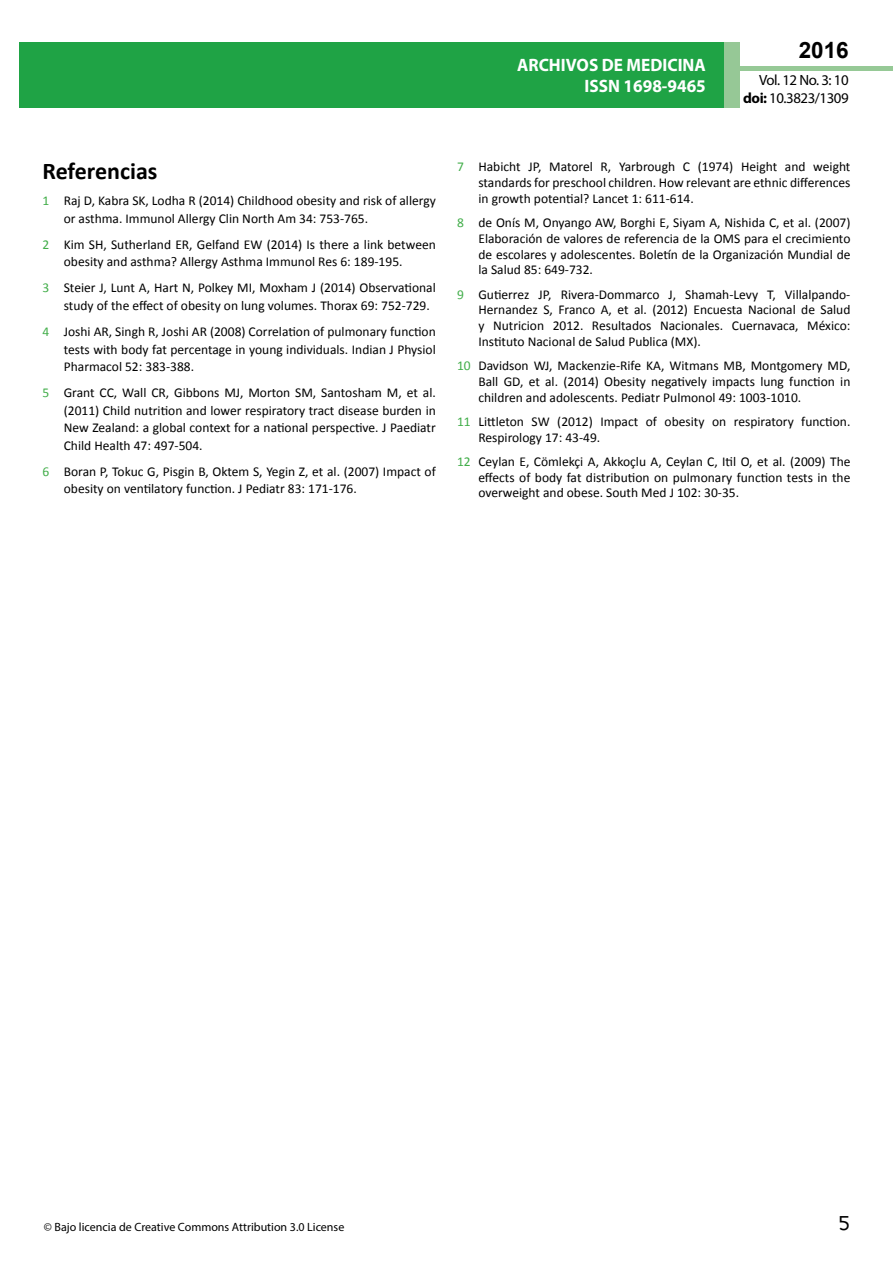
<style>
.page{position:relative;width:893px;height:1263px;background:#fff}
.page>*{position:absolute;margin:0;border:0;box-sizing:border-box;transform-origin:0 0}
.t1{font:25.5px "Tunga";color:#000}
.t2{font:700 24px "Calibri";color:#000}
.t3{font:700 22.5px "Arial";color:#000}
.t4{font:700 18px/21.6px "Myriad Pro";color:#fff;text-align:right;scale:.96 1}
.t5{font:14.85px/17.9px "Myriad Pro";letter-spacing:-.03em;color:#000;text-align:right}
.t6{font:13.5px/15.8px "Calibri";color:#000;text-align:justify}
.t7{font:12px "Myriad Pro";color:#000}
.s1{font-weight:700}
.s2{color:#41ad49}
</style>
<div class="page">
<div style="left:722px;top:66px;width:171px;height:5px;background:#96c996"></div>
<div style="left:19px;top:42px;width:706px;height:66px;background:#1fa345"></div>
<div style="left:725px;top:42px;width:15px;height:66px;background:#96c896"></div>
<h3 class="t4" style="left:517px;top:53px;width:198px">ARCHIVOS DE MEDICINA<br>ISSN 1698-9465</h3>
<h3 class="t3" style="left:799px;top:35px;width:52px">2016</h3>
<p class="t5" style="left:743px;top:71px;width:107px">Vol. 12 No. 3: 10 <span class="s1">doi:</span> 10.3823/1309</p>
<h2 class="t2" style="left:43px;top:156px;width:116px">Referencias</h2>
<p class="t6" style="left:64px;top:192px;width:374px;line-height:17.5px;text-indent:-21px"><span class="s2">1</span> Raj D, Kabra SK, Lodha R (2014) Childhood obesity and risk of allergy or asthma. Immunol Allergy Clin North Am 34: 753-765.</p>
<p class="t6" style="left:64px;top:236px;width:374px;line-height:17.5px;text-indent:-21px"><span class="s2">2</span> Kim SH, Sutherland ER, Gelfand EW (2014) Is there a link between obesity and asthma? Allergy Asthma Immunol Res 6: 189-195.</p>
<p class="t6" style="left:64px;top:279px;width:374px;line-height:17.5px;text-indent:-21px"><span class="s2">3</span> Steier J, Lunt A, Hart N, Polkey MI, Moxham J (2014) Observational study of the effect of obesity on lung volumes. Thorax 69: 752-729.</p>
<p class="t6" style="left:64px;top:323px;width:374px;line-height:17.5px;text-indent:-21px"><span class="s2">4</span> Joshi AR, Singh R, Joshi AR (2008) Correlation of pulmonary function tests with body fat percentage in young individuals. Indian J Physiol Pharmacol 52: 383-388.</p>
<p class="t6" style="left:64px;top:384px;width:374px;line-height:17.5px;text-indent:-21px"><span class="s2">5</span> Grant CC, Wall CR, Gibbons MJ, Morton SM, Santosham M, et al. (2011) Child nutrition and lower respiratory tract disease burden in New Zealand: a global context for a national perspective. J Paediatr Child Health 47: 497-504.</p>
<p class="t6" style="left:64px;top:463px;width:374px;line-height:17.5px;text-indent:-21px"><span class="s2">6</span> Boran P, Tokuc G, Pisgin B, Oktem S, Yegin Z, et al. (2007) Impact of obesity on ventilatory function. J Pediatr 83: 171-176.</p>
<p class="t6" style="left:478px;top:159px;width:374px;text-indent:-21px"><span class="s2">7</span> Habicht JP, Matorel R, Yarbrough C (1974) Height and weight standards for preschool children. How relevant are ethnic differences in growth potential? Lancet 1: 611-614.</p>
<p class="t6" style="left:478px;top:215px;width:374px;text-indent:-21px"><span class="s2">8</span> de Onís M, Onyango AW, Borghi E, Siyam A, Nishida C, et al. (2007)<br>Elaboración de valores de referencia de la OMS para el crecimiento de escolares y adolescentes. Boletín de la Organización Mundial de la Salud 85: 649-732.</p>
<p class="t6" style="left:478px;top:286px;width:374px;text-indent:-21px"><span class="s2">9</span> Gutierrez JP, Rivera-Dommarco J, Shamah-Levy T, Villalpando-Hernandez S, Franco A, et al. (2012) Encuesta Nacional de Salud y Nutricion 2012. Resultados Nacionales. Cuernavaca, México:<br>Instituto Nacional de Salud Publica (MX).</p>
<p class="t6" style="left:478px;top:358px;width:374px;text-indent:-21px"><span class="s2">10</span> Davidson WJ, Mackenzie-Rife KA, Witmans MB, Montgomery MD, Ball GD, et al. (2014) Obesity negatively impacts lung function in children and adolescents. Pediatr Pulmonol 49: 1003-1010.</p>
<p class="t6" style="left:478px;top:414px;width:374px;text-indent:-21px"><span class="s2">11</span> Littleton SW (2012) Impact of obesity on respiratory function.<br>Respirology 17: 43-49.</p>
<p class="t6" style="left:478px;top:454px;width:374px;text-indent:-21px"><span class="s2">12</span> Ceylan E, Cömlekçi A, Akkoçlu A, Ceylan C, Itil O, et al. (2009) The effects of body fat distribution on pulmonary function tests in the overweight and obese. South Med J 102: 30-35.</p>
<p class="t7" style="left:44px;top:1220px;width:302px">© Bajo licencia de Creative Commons Attribution 3.0 License</p>
<h1 class="t1" style="left:839px;top:1206px;width:13px">5</h1>
</div>
